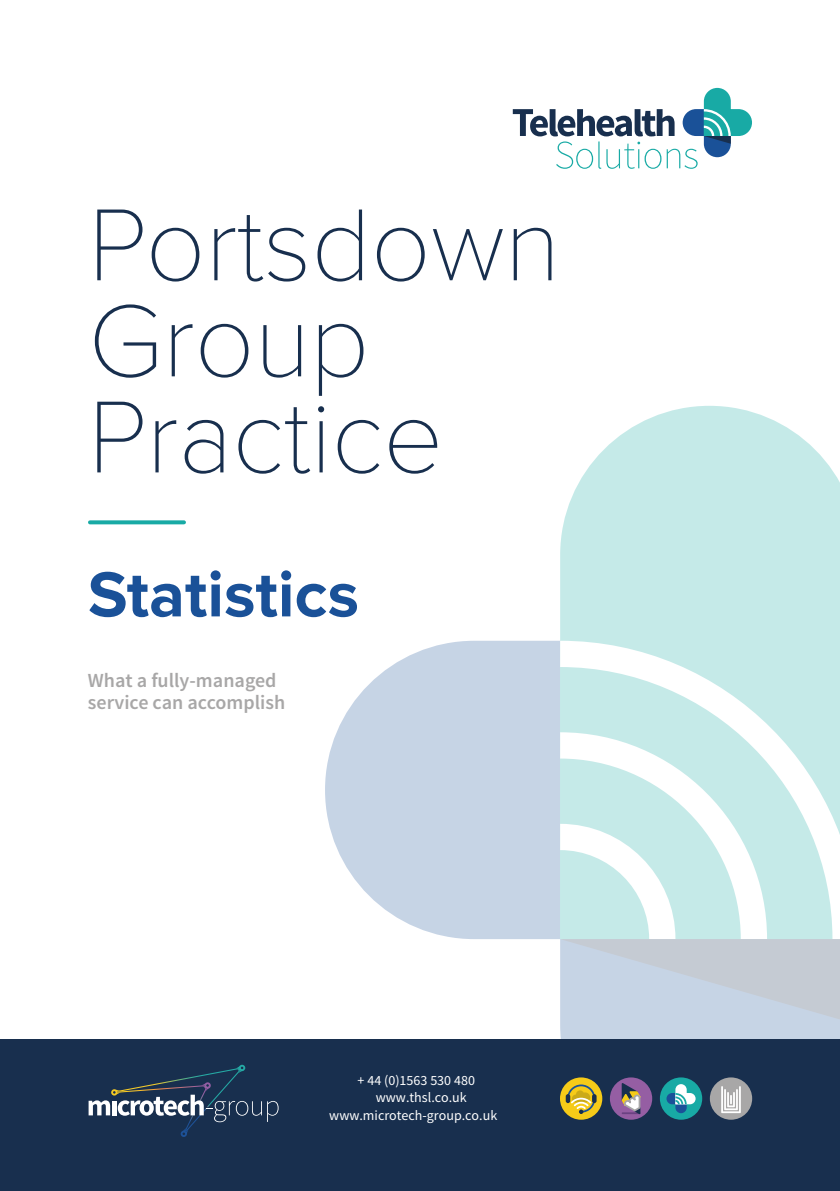
<style>
.page{position:relative;width:840px;height:1191px;background:#fff}
.page>*{position:absolute;margin:0;border:0;box-sizing:border-box;transform-origin:0 0}
.t1{font:100 106px/96px "Proxima Nova T";letter-spacing:-.005em;color:#182f4e}
.t2{font:700 66px "Proxima Nova";color:#1a5198}
.t3{font:600 20px/22px "Source Sans Pro";color:#a8a7a7}
.t4{font:14px "Source Sans Pro";color:#fff}
</style>
<div class="page">
<svg style="left:512px;top:88px;width:239px;height:81px"></svg>
<div style="left:560px;top:1025px;width:279px;height:14px;background:#c6d4e5"></div>
<svg style="left:325px;top:641px;width:235px;height:298px;background:#cdd9e8"></svg>
<svg style="left:560px;top:406px;width:279px;height:235px;background:#cbecea"></svg>
<svg style="left:560px;top:641px;width:279px;height:183px;fill:#c5eae8"></svg>
<svg style="left:560px;top:732px;width:206px;height:92px;fill:#c5eae8"></svg>
<svg style="left:560px;top:824px;width:279px;height:201px"></svg>
<svg style="left:90px;top:520px;width:94px;height:4px"></svg>
<div style="left:0;top:1039px;width:839px;height:152px;background:#182f4e"></div>
<div style="left:609px;top:1077px;width:42px;height:42px;background:#955ea3;border-radius:50%"></div>
<svg style="left:621px;top:1083px;width:19px;height:31px"></svg>
<div style="left:659px;top:1077px;width:42px;height:42px;background:#18aaa5;border-radius:50%"></div>
<svg style="left:666px;top:1084px;width:29px;height:29px"></svg>
<div style="left:709px;top:1077px;width:42px;height:42px;background:#a8a7a7;border-radius:50%"></div>
<svg style="left:721px;top:1086px;width:19px;height:27px"></svg>
<div style="left:559px;top:1077px;width:43px;height:42px;background:#f6cb18;border-radius:50%"></div>
<svg style="left:566px;top:1084px;width:29px;height:30px"></svg>
<svg style="left:591px;top:1094px;width:5px;height:9px"></svg>
<div style="left:565px;top:1094px;width:5px;height:9px;background:#182f4e;border-radius:2px"></div>
<svg style="left:88px;top:1064px;width:190px;height:73px"></svg>
<h1 class="t1" style="left:88px;top:198px;width:474px">Portsdown<br>Group<br>Practice</h1>
<h2 class="t2" style="left:88px;top:555px;width:272px">Statistics</h2>
<h3 class="t3" style="left:88px;top:670px;width:199px">What a fully-managed service can accomplish</h3>
<p class="t4" style="left:357px;top:1071px;width:119px">+ 44 (0)1563 530 480</p>
<p class="t4" style="left:329px;top:1106px;width:169px">www.microtech-group.co.uk</p>
<p class="t4" style="left:375px;top:1089px;width:92px">www.thsl.co.uk</p>
</div>
